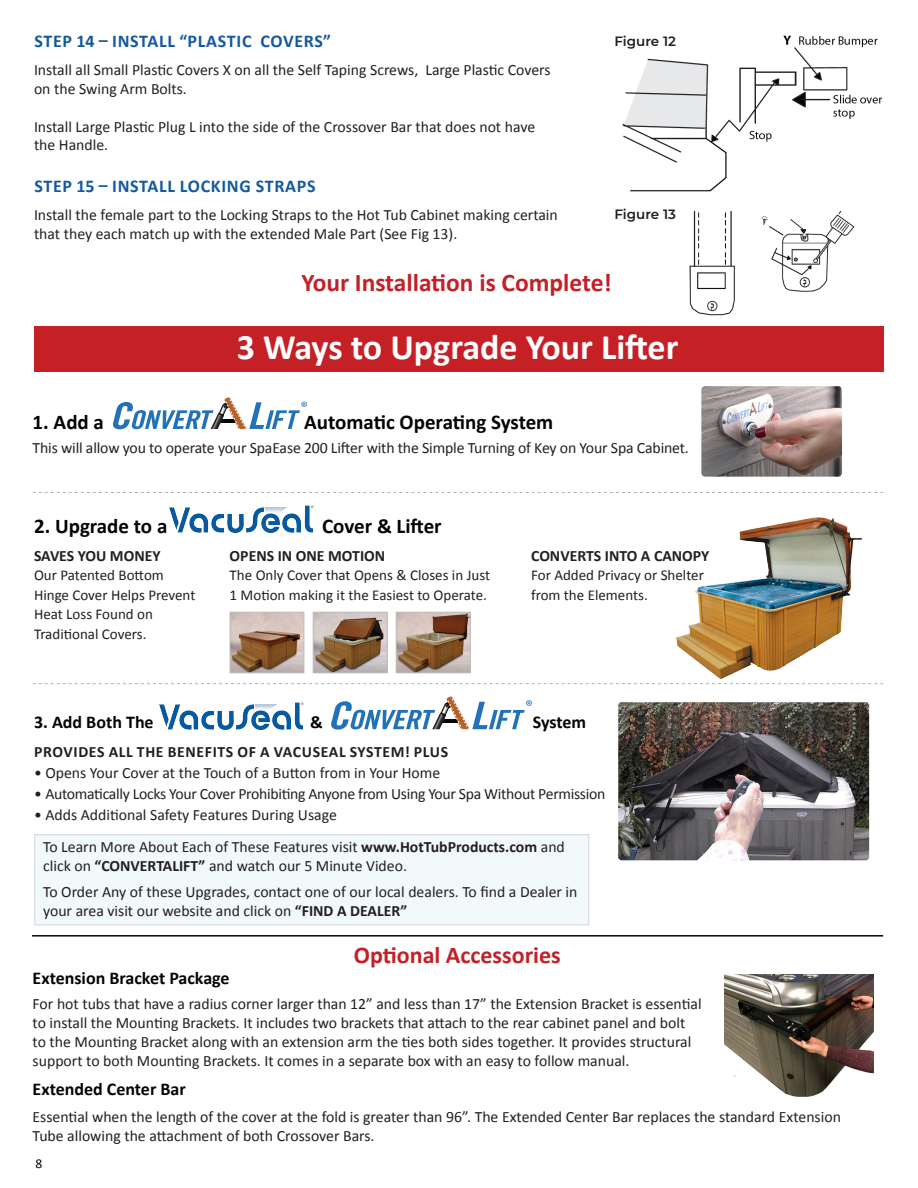
<style>
.page{position:relative;width:918px;height:1188px;background:#fff}
.page>*{position:absolute;margin:0;border:0;box-sizing:border-box;transform-origin:0 0}
.t1{font:700 36px "Calibri";color:#fff}
.t2{font:700 25.5px "Calibri";color:#c42027}
.t3{font:700 24px "Calibri";color:#c42027}
.t4{font:700 21px "Calibri";color:#040503}
.t5{font:700 18px "Calibri";color:#040503}
.t6{font:700 18px "Calibri";letter-spacing:.04em;color:#14599f}
.t7{font:17.25px "Myriad Pro";color:#2272ba}
.t8{font:16.65px "Myriad Pro";color:#2272ba}
.t9{font:15.75px/18.9px "Calibri";color:#231f20}
.t10{font:15.75px "Calibri";letter-spacing:-.02em;color:#231f20}
.t11{font:700 15.75px "Calibri";color:#231f20}
.t12{font:700 15.75px "Calibri";letter-spacing:.04em;color:#231f20}
.t13{font:15px/19.5px "Calibri";color:#231f20}
.t14{font:600 13.5px "Montserrat";color:#231f20}
.t15{font:13.5px "Calibri";color:#040503}
.s1{font-weight:700}
</style>
<div class="page">
<div style="left:35px;top:835px;width:554px;height:90px;background:#f1f9fa"></div>
<img style="left:676px;top:517px;width:186px;height:163px">
<img style="left:622px;top:35px;width:261px;height:157px">
<img style="left:689px;top:211px;width:166px;height:105px">
<svg style="left:113px;top:397px;width:187px;height:32px"></svg>
<svg style="left:331px;top:696px;width:194px;height:34px"></svg>
<svg style="left:33px;top:492px;width:850px;height:1px"></svg>
<svg style="left:33px;top:683px;width:850px;height:1px"></svg>
<img style="left:618px;top:702px;width:252px;height:159px">
<img style="left:725px;top:975px;width:149px;height:122px">
<hr style="left:32px;top:935px;width:851px;height:2px;background:#040503">
<img style="left:170px;top:505px;width:144px;height:27px">
<img style="left:159px;top:702px;width:144px;height:28px">
<img style="left:232px;top:614px;width:70px;height:57px">
<div style="left:230px;top:612px;width:74px;height:61px;border:1px solid #bfbebe"></div>
<img style="left:315px;top:614px;width:70px;height:57px">
<div style="left:313px;top:612px;width:74px;height:61px;border:1px solid #bfbebe"></div>
<img style="left:398px;top:614px;width:71px;height:57px">
<div style="left:396px;top:612px;width:75px;height:61px;border:1px solid #bfbebe"></div>
<img style="left:701px;top:386px;width:141px;height:91px">
<div style="left:34px;top:326px;width:849px;height:46px;background:#c52026"></div>
<p class="t6" style="left:34px;top:28px;width:298px">STEP 14 – INSTALL “PLASTIC COVERS”</p>
<p class="t9" style="left:34px;top:60px;width:518px">Install all Small Plastic Covers X on all the Self Taping Screws, Large Plastic Covers</p>
<p class="t9" style="left:34px;top:79px;width:154px">on the Swing Arm Bolts.</p>
<p class="t9" style="left:34px;top:116px;width:503px">Install Large Plastic Plug L into the side of the Crossover Bar that does not have</p>
<p class="t9" style="left:34px;top:135px;width:76px">the Handle.</p>
<p class="t6" style="left:34px;top:173px;width:283px">STEP 15 – INSTALL LOCKING STRAPS</p>
<p class="t9" style="left:34px;top:205px;width:525px">Install the female part to the Locking Straps to the Hot Tub Cabinet making certain that they each match up with the extended Male Part (See Fig 13).</p>
<p class="t14" style="left:615px;top:32px;width:63px">Figure 12</p>
<p class="t14" style="left:615px;top:205px;width:63px">Figure 13</p>
<p class="t2" style="left:301px;top:264px;width:312px">Your Installation is Complete!</p>
<p class="t1" style="left:237px;top:321px;width:443px">3 Ways to Upgrade Your Lifter</p>
<p class="t8" style="left:301px;top:397px;width:8px">®</p>
<p class="t4" style="left:33px;top:408px;width:73px">1. Add a</p>
<p class="t4" style="left:304px;top:408px;width:251px">Automatic Operating System</p>
<p class="t9" style="left:33px;top:438px;width:658px">This will allow you to operate your SpaEase 200 Lifter with the Simple Turning of Key on Your Spa Cabinet.</p>
<p class="t4" style="left:34px;top:511px;width:135px">2. Upgrade to a</p>
<p class="t4" style="left:322px;top:511px;width:121px">Cover &amp; Lifter</p>
<p class="t11" style="left:34px;top:544px;width:128px">SAVES YOU MONEY</p>
<p class="t13" style="left:34px;top:565px;width:163px">Our Patented Bottom<br>Hinge Cover Helps Prevent<br>Heat Loss Found on</p>
<p class="t13" style="left:34px;top:623px;width:114px">Traditional Covers.</p>
<p class="t11" style="left:230px;top:544px;width:157px">OPENS IN ONE MOTION</p>
<p class="t13" style="left:230px;top:565px;width:262px">The Only Cover that Opens &amp; Closes in Just<br>1 Motion making it the Easiest to Operate.</p>
<p class="t11" style="left:531px;top:544px;width:180px">CONVERTS INTO A CANOPY</p>
<p class="t13" style="left:531px;top:565px;width:174px">For Added Privacy or Shelter</p>
<p class="t13" style="left:531px;top:584px;width:118px">from the Elements.</p>
<p class="t7" style="left:526px;top:696px;width:9px">®</p>
<p class="t5" style="left:34px;top:709px;width:121px">3. Add Both The</p>
<p class="t5" style="left:310px;top:709px;width:14px">&amp;</p>
<p class="t5" style="left:533px;top:709px;width:55px">System</p>
<p class="t12" style="left:34px;top:740px;width:415px">PROVIDES ALL THE BENEFITS OF A VACUSEAL SYSTEM! PLUS</p>
<p class="t9" style="left:34px;top:763px;width:408px">• Opens Your Cover at the Touch of a Button from in Your Home</p>
<p class="t10" style="left:34px;top:783px;width:573px">• Automatically Locks Your Cover Prohibiting Anyone from Using Your Spa Without Permission</p>
<p class="t9" style="left:34px;top:805px;width:304px">• Adds Additional Safety Features During Usage</p>
<p class="t9" style="left:43px;top:837px;width:523px">To Learn More About Each of These Features visit <span class="s1">www.HotTubProducts.com</span> and click on <span class="s1">“CONVERTALIFT”</span> and watch our 5 Minute Video.</p>
<p class="t9" style="left:43px;top:882px;width:536px">To Order Any of these Upgrades, contact one of our local dealers. To find a Dealer in your area visit our website and click on <span class="s1">“FIND A DEALER”</span></p>
<p class="t5" style="left:33px;top:965px;width:199px">Extension Bracket Package</p>
<p class="t3" style="left:354px;top:938px;width:208px">Optional Accessories</p>
<p class="t9" style="left:33px;top:994px;width:671px">For hot tubs that have a radius corner larger than 12” and less than 17” the Extension Bracket is essential to install the Mounting Brackets. It includes two brackets that attach to the rear cabinet panel and bolt to the Mounting Bracket along with an extension arm the ties both sides together. It provides structural support to both Mounting Brackets. It comes in a separate box with an easy to follow manual.</p>
<p class="t5" style="left:33px;top:1077px;width:155px">Extended Center Bar</p>
<p class="t9" style="left:33px;top:1107px;width:810px">Essential when the length of the cover at the fold is greater than 96”. The Extended Center Bar replaces the standard Extension<br>Tube allowing the attachment of both Crossover Bars.</p>
<p class="t15" style="left:36px;top:1154px;width:8px">8</p>
</div>
